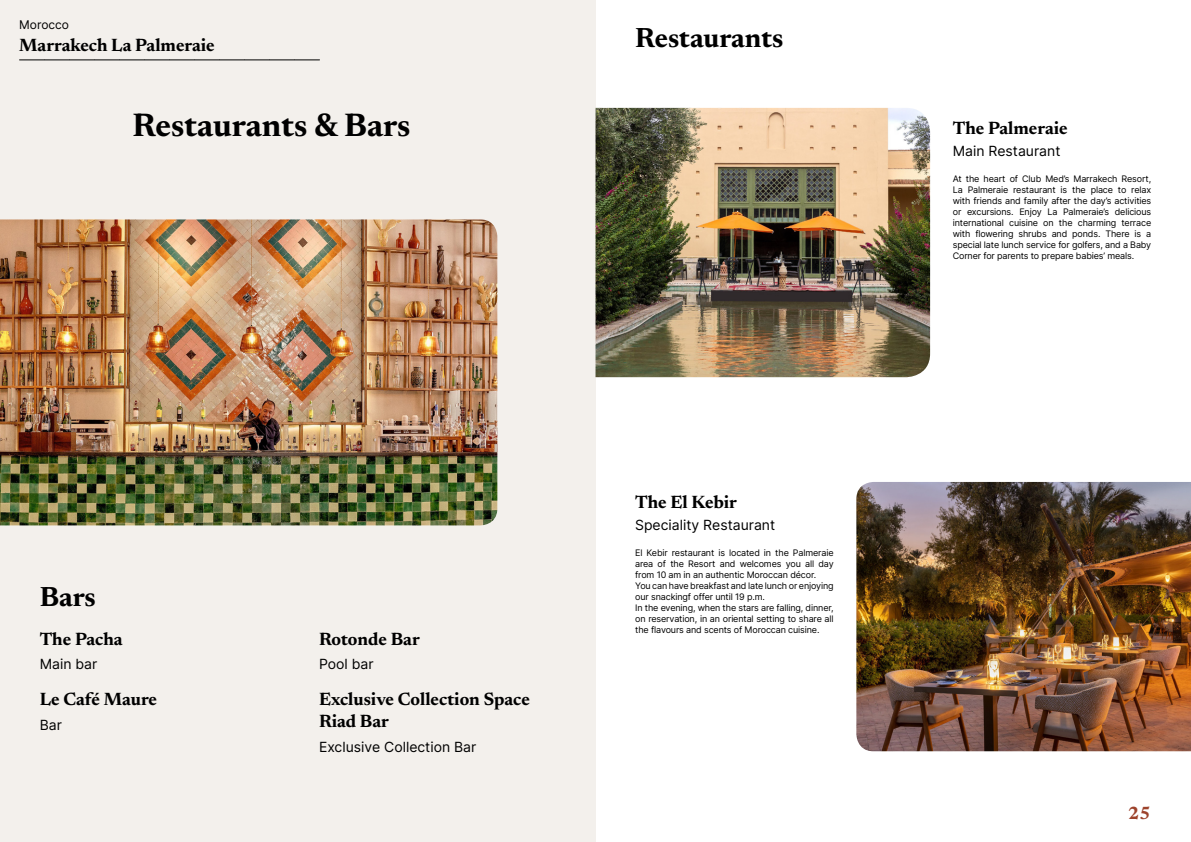
<style>
.page{position:relative;width:1191px;height:842px;background:#fff}
.page>*{position:absolute;margin:0;border:0;box-sizing:border-box;transform-origin:0 0}
.t1{font:700 33px "Newsreader 24 pt";color:#000}
.t2{font:700 28px "Newsreader 24 pt";color:#000}
.t3{font:700 18px/22px "Newsreader 24 pt";color:#000}
.t4{font:700 18px "Newsreader 24 pt";color:#9d432c}
.t5{font:14px "Inter";color:#000}
.t6{font:12px "Inter";color:#000}
.t7{font:9px/11px "Inter";letter-spacing:-.015em;color:#000;text-align:justify}
</style>
<div class="page">
<div style="left:0;top:0;width:595px;height:842px;background:#f3f0ec"></div>
<img style="left:0;top:219px;width:497px;height:306px">
<img style="left:595px;top:108px;width:335px;height:269px">
<img style="left:856px;top:482px;width:335px;height:269px">
<svg style="left:20px;top:60px;width:299px;height:1px"></svg>
<h3 class="t6" style="left:19px;top:15px;width:51px">Morocco</h3>
<h3 class="t3" style="left:19px;top:33px;width:197px">Marrakech La Palmeraie</h3>
<h1 class="t1" style="left:133px;top:101px;width:279px">Restaurants &amp; Bars</h1>
<h2 class="t2" style="left:635px;top:18px;width:150px">Restaurants</h2>
<h2 class="t2" style="left:40px;top:576px;width:58px">Bars</h2>
<h3 class="t3" style="left:40px;top:627px;width:84px">The Pacha</h3>
<h3 class="t5" style="left:40px;top:654px;width:59px">Main bar</h3>
<h3 class="t3" style="left:40px;top:687px;width:119px">Le Café Maure</h3>
<h3 class="t5" style="left:40px;top:715px;width:24px">Bar</h3>
<h3 class="t3" style="left:319px;top:627px;width:102px">Rotonde Bar</h3>
<h3 class="t5" style="left:319px;top:654px;width:56px">Pool bar</h3>
<h3 class="t3" style="left:319px;top:687px;width:212px">Exclusive Collection Space<br>Riad Bar</h3>
<h3 class="t5" style="left:319px;top:737px;width:159px">Exclusive Collection Bar</h3>
<h3 class="t3" style="left:635px;top:490px;width:103px">The El Kebir</h3>
<h3 class="t5" style="left:635px;top:515px;width:141px">Speciality Restaurant</h3>
<p class="t7" style="left:635px;top:547px;width:200px;text-align:left">El Kebir restaurant is located in the Palmeraie area of the Resort and welcomes you all day from 10 am in an authentic Moroccan décor.<br>You can have breakfast and late lunch or enjoying our snackingf offer until 19 p.m.<br>In the evening, when the stars are falling, dinner, on reservation, in an oriental setting to share all the flavours and scents of Moroccan cuisine.</p>
<h3 class="t3" style="left:952px;top:116px;width:116px">The Palmeraie</h3>
<h3 class="t5" style="left:952px;top:141px;width:109px">Main Restaurant</h3>
<p class="t7" style="left:952px;top:173px;width:200px">At the heart of Club Med’s Marrakech Resort, La Palmeraie restaurant is the place to relax with friends and family after the day’s activities or excursions. Enjoy La Palmeraie’s delicious international cuisine on the charming terrace with flowering shrubs and ponds. There is a special late lunch service for golfers, and a Baby Corner for parents to prepare babies’ meals.</p>
<h3 class="t4" style="left:1128px;top:800px;width:24px">25</h3>
</div>
